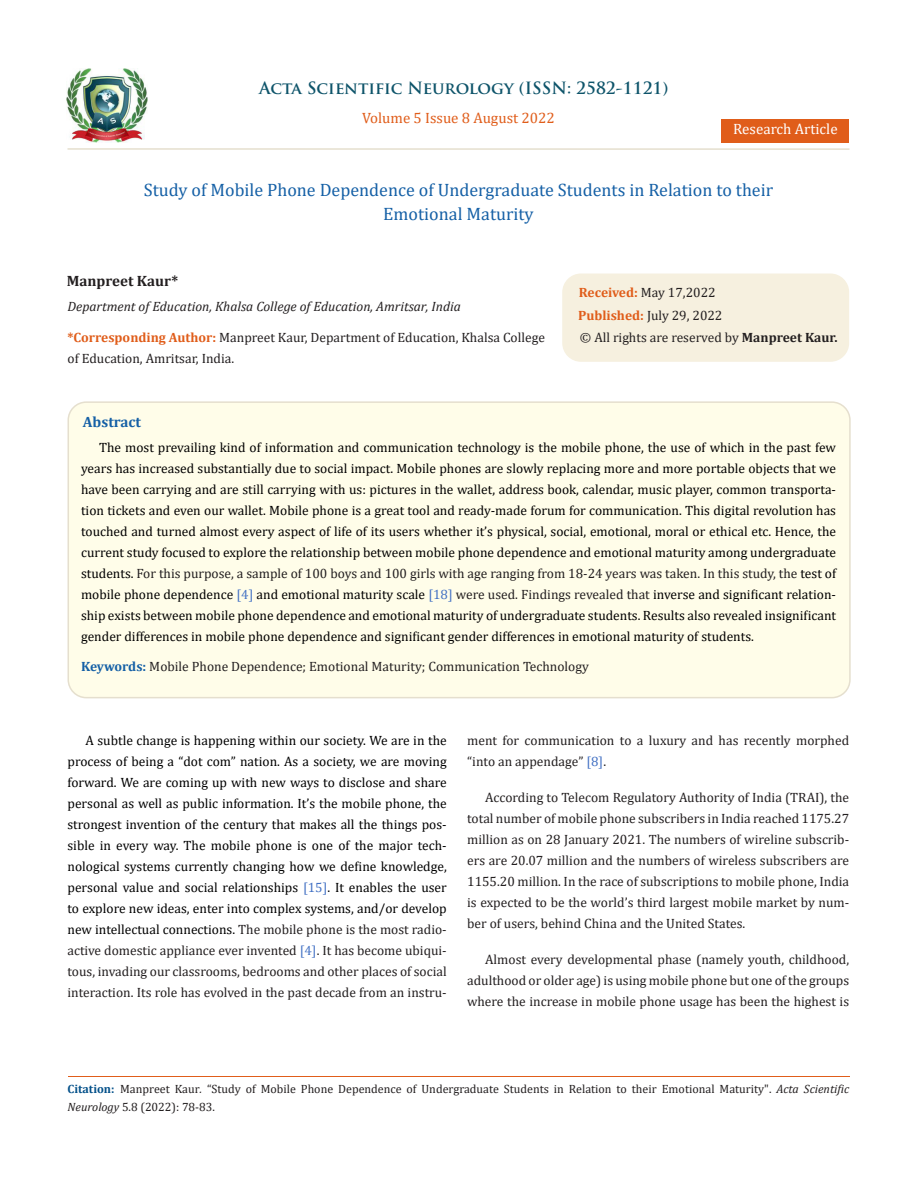
<style>
.page{position:relative;width:917px;height:1188px;background:#fff}
.page>*{position:absolute;margin:0;border:0;box-sizing:border-box;transform-origin:0 0}
.t1{font:18px/24px "Cambria";color:#1560a6;text-align:center}
.t2{font:700 16.5px "Trajan Pro";color:#0e546a}
.t3{font:15px "Cambria";color:#e05d1a}
.t4{font:15px "Cambria";color:#fff}
.t5{font:700 15px "Cambria";color:#231f20}
.t6{font:700 15px "Cambria";color:#1560a6}
.t7{font:13.5px/21px "Cambria";color:#000;text-align:justify}
.No_Spacing{font:13.5px/21px "Cambria";color:#231f20}
.t8{font:italic 13.5px "Cambria";color:#231f20}
.t9{font:12px/18px "Cambria";color:#231f20}
.s1{font-weight:700;color:#e05d1a}
.s2{font-weight:700}
.s3{color:#231f20}
.s4{color:#4472c4}
.s5{font-weight:700;color:#1560a6}
.s6{font-weight:700;color:#035089}
.s7{font-style:italic}
</style>
<div class="page">
<img style="left:67px;top:68px;width:80px;height:74px">
<div style="left:721px;top:119px;width:128px;height:23px;background:#e05d1a"></div>
<div style="left:563px;top:274px;width:285px;height:87px;background:#f6f0df;border-radius:18px"></div>
<div style="left:562px;top:274px;width:287px;height:88px;border:2px solid #f6f0df;border-radius:18px"></div>
<div style="left:68px;top:402px;width:781px;height:296px;background:#fffde9;border-radius:18px"></div>
<div style="left:67px;top:401px;width:783px;height:297px;border:2px solid #e5dfce;border-radius:18px"></div>
<hr style="left:68px;top:1076px;width:781px;height:1px;background:#e05d1a">
<hr style="left:67px;top:148px;width:782px;height:2px;background:#e5dfce">
<p class="t2" style="left:259px;top:77px;width:411px">Acta Scientific Neurology (ISSN: 2582-1121)</p>
<p class="t3" style="left:362px;top:109px;width:194px">Volume 5 Issue 8 August 2022</p>
<p class="t4" style="left:733px;top:120px;width:106px">Research Article</p>
<p class="t1" style="left:144px;top:178px;width:631px">Study of Mobile Phone Dependence of Undergraduate Students in Relation to their<br>Emotional Maturity</p>
<p class="t5" style="left:67px;top:270px;width:113px">Manpreet Kaur*</p>
<p class="t8" style="left:67px;top:297px;width:395px">Department of Education, Khalsa College of Education, Amritsar, India</p>
<p class="No_Spacing" style="left:67px;top:327px;width:479px"><span class="s1">*Corresponding Author:</span> Manpreet Kaur, Department of Education, Khalsa College of Education, Amritsar, India.</p>
<p class="No_Spacing" style="left:579px;top:282px;width:138px"><span class="s1">Received:</span> May 17,2022</p>
<p class="No_Spacing" style="left:578px;top:305px;width:146px"><span class="s1">Published:</span> July 29, 2022</p>
<p class="No_Spacing" style="left:580px;top:327px;width:259px">© All rights are reserved by <span class="s2">Manpreet Kaur.</span></p>
<p class="t6" style="left:83px;top:411px;width:60px">Abstract</p>
<p class="t7" style="left:81px;top:437px;width:756px;text-indent:18px">The most prevailing kind of information and communication technology is the mobile phone, the use of which in the past few years has increased substantially due to social impact. Mobile phones are slowly replacing more and more portable objects that we have been carrying and are still carrying with us: pictures in the wallet, address book, calendar, music player, common transporta&shy;tion tickets and even our wallet. Mobile phone is a great tool and ready-made forum for communication. This digital revolution has touched and turned almost every aspect of life of its users whether it’s physical, social, emotional, moral or ethical etc. Hence, the current study focused to explore the relationship between mobile phone dependence and emotional maturity among undergraduate students. <span class="s3">For this purpose, a sample of 100 boys and 100 girls with age ranging from 18-24 years was taken. In this study, the</span> test of mobile phone dependence <span class="s4">[4]</span> and emotional maturity scale <span class="s4">[18]</span> <span class="s3">were used. Findings revealed that</span> inverse and significant relation&shy;ship exists between mobile phone dependence and emotional maturity of undergraduate students. Results also revealed insignificant gender differences in mobile phone dependence and significant gender differences in emotional maturity of students.</p>
<p class="No_Spacing" style="left:81px;top:656px;width:509px"><span class="s5">Keywords:</span> Mobile Phone Dependence; Emotional Maturity; Communication Technology</p>
<p class="t7" style="left:67px;top:730px;width:381px;text-indent:18px">A subtle change is happening within our society. We are in the process of being a “dot com” nation. As a society, we are moving forward. We are coming up with new ways to disclose and share personal as well as public information. It’s the mobile phone, the strongest invention of the century that makes all the things pos&shy;sible in every way. The mobile phone is one of the major tech&shy;nological systems currently changing how we define knowledge, personal value and social relationships <span class="s4">[15]</span>. It enables the user to explore new ideas, enter into complex systems, and/or develop new intellectual connections. <span class="s3">The mobile phone is the most radio&shy;active domestic appliance ever invented</span> <span class="s4">[4]</span><span class="s3">. It has become ubiqui&shy;tous, invading our classrooms, bedrooms and other places of social interaction. Its role has evolved in the past decade from an instru-</span></p>
<p class="No_Spacing" style="left:467px;top:730px;width:383px">ment for communication to a luxury and has recently morphed “into an appendage” <span class="s4">[8]</span>.</p>
<p class="No_Spacing" style="left:467px;top:787px;width:383px;text-align:justify;text-indent:18px">According to Telecom Regulatory Authority of India (TRAI), the total number of mobile phone subscribers in India reached 1175.27 million as on 28 January 2021. The numbers of wireline subscrib&shy;ers are 20.07 million and the numbers of wireless subscribers are 1155.20 million. In the race of subscriptions to mobile phone, India is expected to be the world’s third largest mobile market by num&shy;ber of users, behind China and the United States.</p>
<p class="No_Spacing" style="left:467px;top:949px;width:383px;text-align:justify;text-indent:18px">Almost every developmental phase (namely youth, childhood, adulthood or older age) is using mobile phone but one of the groups where the increase in mobile phone usage has been the highest is</p>
<p class="t9" style="left:68px;top:1080px;width:783px"><span class="s6">Citation:</span> Manpreet Kaur<span class="s7">.</span> “Study of Mobile Phone Dependence of Undergraduate Students in Relation to their Emotional Maturity". <span class="s7">Acta Scientific<br>Neurology</span> 5.8 (2022): 78-83.</p>
</div>
